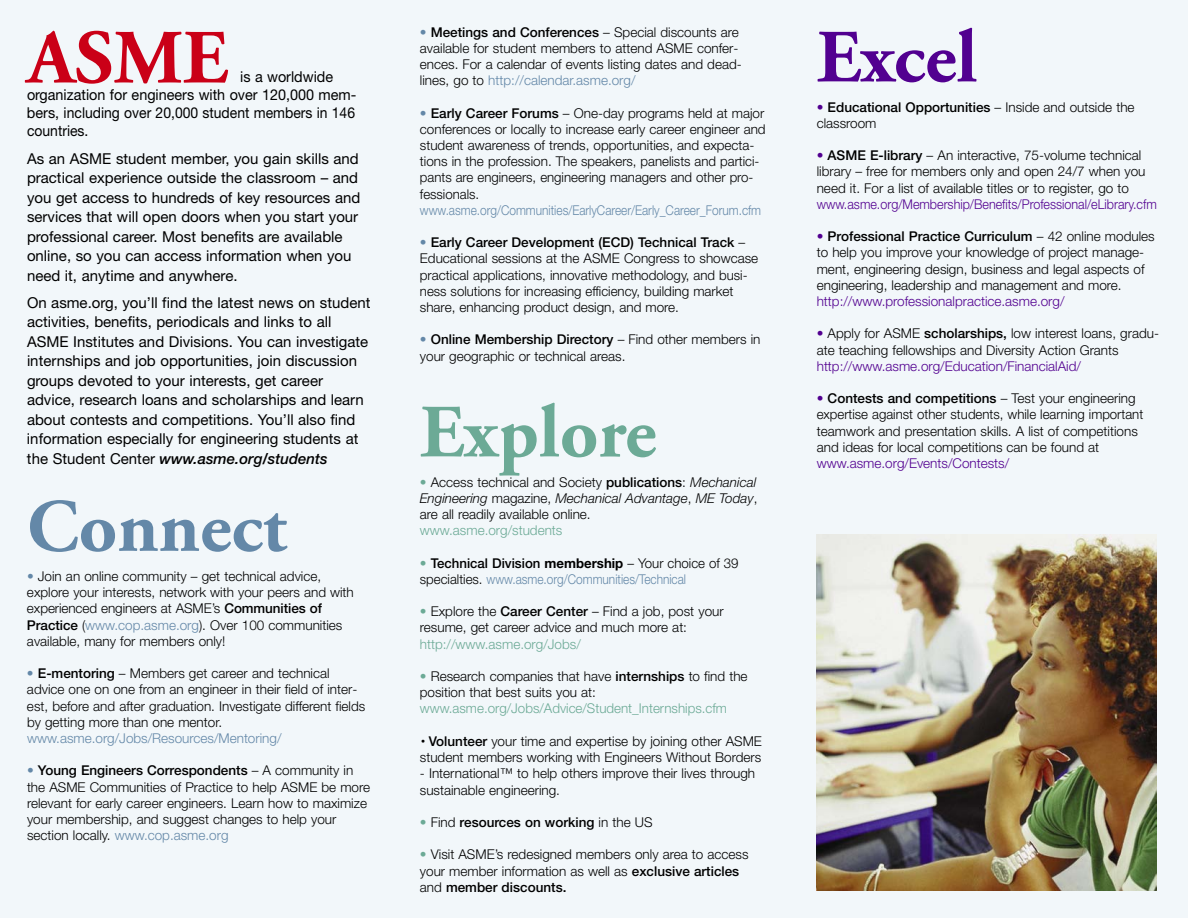
<style>
.page{position:relative;width:1188px;height:918px;background:#f2f7fa}
.page>*{position:absolute;margin:0;border:0;box-sizing:border-box;transform-origin:0 0}
.t1{font:700 76.5px "Adobe Garamond Pro";color:#ca0017}
.t2{font:700 75px "Adobe Garamond Pro";color:#6caa96}
.t3{font:700 75px "Adobe Garamond Pro";color:#6488a8}
.t4{font:700 75px "Adobe Garamond Pro";letter-spacing:-.005em;color:#520090}
.t5{font:15px/19.5px "Helvetica Neue LT Std";color:#000}
.t6{font:15px/18px "Helvetica Neue LT Std";color:#000;scale:.96 1}
.t7{font:300 13.5px/16.2px "Helvetica Neue LT Std";color:#000}
.t8{font:300 13.5px/16.2px "Helvetica Neue LT Std";color:#6488a8;scale:.88 1}
.t9{font:300 13.5px "Helvetica Neue LT Std";color:#520090}
.t10{font:300 13.5px "Helvetica Neue LT Std";color:#6caa96}
.t11{font:300 13.5px "Helvetica Neue LT Std";color:#520090;scale:.93 1}
.t12{font:300 13.5px "Helvetica Neue LT Std";color:#6488a8}
.t13{font:500 13.5px "Helvetica Neue LT Std";color:#000}
.s1{font-weight:500;font-style:italic}
.s2{color:#6488a8}
.s3{font-weight:500}
.s4{color:#6caa96}
.s5{font-style:italic}
.s6{font-weight:500;color:#000}
.s7{font-weight:700;color:#000}
.s8{color:#000}
.s9{font-family:"Helvetica";font-weight:700}
.s10{font-weight:300;color:#6caa96}
.s11{font-weight:300}
.s12{color:#520090}
</style>
<div class="page">
<img style="left:816px;top:535px;width:340px;height:356px">
<h1 class="t1" style="left:27px;top:28px;width:203px">ASME</h1>
<p class="t6" style="left:27px;top:70px;width:345px;text-indent:213px">is a worldwide organization for engineers with over 120,000 mem&shy;bers, including over 20,000 student members in 146 countries.</p>
<p class="t5" style="left:27px;top:150px;width:335px">As an ASME student member, you gain skills and practical experience outside the classroom – and you get access to hundreds of key resources and services that will open doors when you start your professional career. Most benefits are available online, so you can access information when you need it, anytime and anywhere.</p>
<p class="t5" style="left:27px;top:294px;width:345px">On asme.org, you’ll find the latest news on student activities, benefits, periodicals and links to all ASME Institutes and Divisions. You can investigate internships and job opportunities, join discussion groups devoted to your interests, get career advice, research loans and scholarships and learn about contests and competitions. You’ll also find information especially for engineering students at the Student Center <span class="s1">www.asme.org/students</span></p>
<h2 class="t3" style="left:27px;top:497px;width:261px">Connect</h2>
<p class="t7" style="left:27px;top:569px;width:328px"><span class="s2">•</span> Join an online community – get technical advice, explore your interests, network with your peers and with experienced engineers at ASME’s <span class="s3">Communities of Practice</span> (<span class="s2">www.cop.asme.org</span>). Over 100 communities available, many for members only!</p>
<p class="t7" style="left:27px;top:667px;width:340px"><span class="s2">•</span> <span class="s3">E-mentoring</span> – Members get career and technical advice one on one from an engineer in their field of inter&shy;est, before and after graduation. Investigate different fields by getting more than one mentor.</p>
<p class="t12" style="left:27px;top:733px;width:256px">www.asme.org/Jobs/Resources/Mentoring/</p>
<p class="t7" style="left:27px;top:764px;width:345px"><span class="s2">•</span> <span class="s3">Young Engineers Correspondents</span> – A community in the ASME Communities of Practice to help ASME be more relevant for early career engineers. Learn how to maximize your membership, and suggest changes to help your section locally. <span class="s2">www.cop.asme.org</span></p>
<p class="t7" style="left:420px;top:25px;width:323px"><span class="s2">•</span> <span class="s3">Meetings and Conferences</span> – Special discounts are available for student members to attend ASME confer&shy;ences. For a calendar of events listing dates and dead&shy;lines, go to <span class="s2">http://calendar.asme.org/</span></p>
<p class="t7" style="left:420px;top:106px;width:347px"><span class="s2">•</span> <span class="s3">Early Career Forums</span> – One-day programs held at major conferences or locally to increase early career engineer and student awareness of trends, opportunities, and expecta&shy;tions in the profession. The speakers, panelists and partici&shy;pants are engineers, engineering managers and other pro&shy;fessionals.</p>
<p class="t8" style="left:420px;top:203px;width:389px">www.asme.org/Communities/EarlyCareer/Early_Career_Forum.cfm</p>
<p class="t7" style="left:420px;top:236px;width:340px"><span class="s2">•</span> <span class="s3">Early Career Development (ECD) Technical Track</span> – Educational sessions at the ASME Congress to showcase practical applications, innovative methodology, and busi&shy;ness solutions for increasing efficiency, building market share, enhancing product design, and more.</p>
<p class="t7" style="left:420px;top:333px;width:342px"><span class="s2">•</span> <span class="s3">Online Membership Directory</span> – Find other members in your geographic or technical areas.</p>
<h2 class="t2" style="left:420px;top:403px;width:238px">Explore</h2>
<p class="t7" style="left:420px;top:475px;width:339px;text-align:justify"><span class="s4">•</span> Access technical and Society <span class="s3">publications</span>: <span class="s5">Mechanical Engineering</span> magazine, <span class="s5">Mechanical Advantage</span>, <span class="s5">ME Today</span>, are all readily available online.</p>
<p class="t10" style="left:420px;top:526px;width:144px">www.asme.org/students</p>
<p class="t8" style="left:420px;top:556px;width:364px"><span class="s4">•</span> <span class="s6">Technical Division</span> <span class="s7">membership</span> <span class="s8">– Your choice of 39 specialties.</span> www.asme.org/Communities/Technical</p>
<p class="t7" style="left:420px;top:605px;width:305px"><span class="s4">•</span> Explore the <span class="s3">Career Center</span> – Find a job, post your resume, get career advice and much more at:</p>
<p class="t10" style="left:420px;top:639px;width:162px">http://www.asme.org/Jobs/</p>
<p class="t7" style="left:420px;top:669px;width:329px"><span class="s4">•</span> Research companies that have <span class="s3">internships</span> to find the position that best suits you at:</p>
<p class="t10" style="left:420px;top:704px;width:309px">www.asme.org/Jobs/Advice/Student_Internships.cfm</p>
<p class="t7" style="left:420px;top:734px;width:344px"><span class="s9">•</span> <span class="s3">Volunteer</span> your time and expertise by joining other ASME student members working with Engineers Without Borders</p>
<p class="t7" style="left:420px;top:767px;width:337px">- International™ to help others improve their lives through sustainable engineering.</p>
<p class="t13" style="left:420px;top:817px;width:234px"><span class="s10">•</span> <span class="s11">Find</span> resources on working <span class="s11">in the US</span></p>
<p class="t7" style="left:420px;top:848px;width:330px"><span class="s4">•</span> Visit ASME’s redesigned members only area to access your member information as well as <span class="s3">exclusive articles </span>and <span class="s3">member discounts.</span></p>
<h2 class="t4" style="left:817px;top:28px;width:162px">Excel</h2>
<p class="t7" style="left:817px;top:100px;width:319px"><span class="s12">•</span> <span class="s3">Educational Opportunities</span> – Inside and outside the classroom</p>
<p class="t7" style="left:817px;top:149px;width:330px"><span class="s12">•</span> <span class="s3">ASME E-library</span> – An interactive, 75-volume technical library – free for members only and open 24/7 when you need it. For a list of available titles or to register, go to</p>
<p class="t11" style="left:817px;top:199px;width:367px">www.asme.org/Membership/Benefits/Professional/eLibrary.cfm</p>
<p class="t7" style="left:817px;top:230px;width:339px"><span class="s12">•</span> <span class="s3">Professional Practice Curriculum</span> – 42 online modules to help you improve your knowledge of project manage&shy;ment, engineering design, business and legal aspects of engineering, leadership and management and more.</p>
<p class="t9" style="left:817px;top:296px;width:249px">http://www.professionalpractice.asme.org/</p>
<p class="t7" style="left:817px;top:327px;width:344px"><span class="s12">•</span> Apply for ASME <span class="s3">scholarships,</span> low interest loans, gradu&shy;ate teaching fellowships and Diversity Action Grants</p>
<p class="t9" style="left:817px;top:361px;width:266px">http://www.asme.org/Education/FinancialAid/</p>
<p class="t7" style="left:817px;top:392px;width:328px"><span class="s12">•</span> <span class="s3">Contests and competitions</span> – Test your engineering expertise against other students, while learning important teamwork and presentation skills. A list of competitions and ideas for local competitions can be found at</p>
<p class="t9" style="left:817px;top:458px;width:194px">www.asme.org/Events/Contests/</p>
</div>
